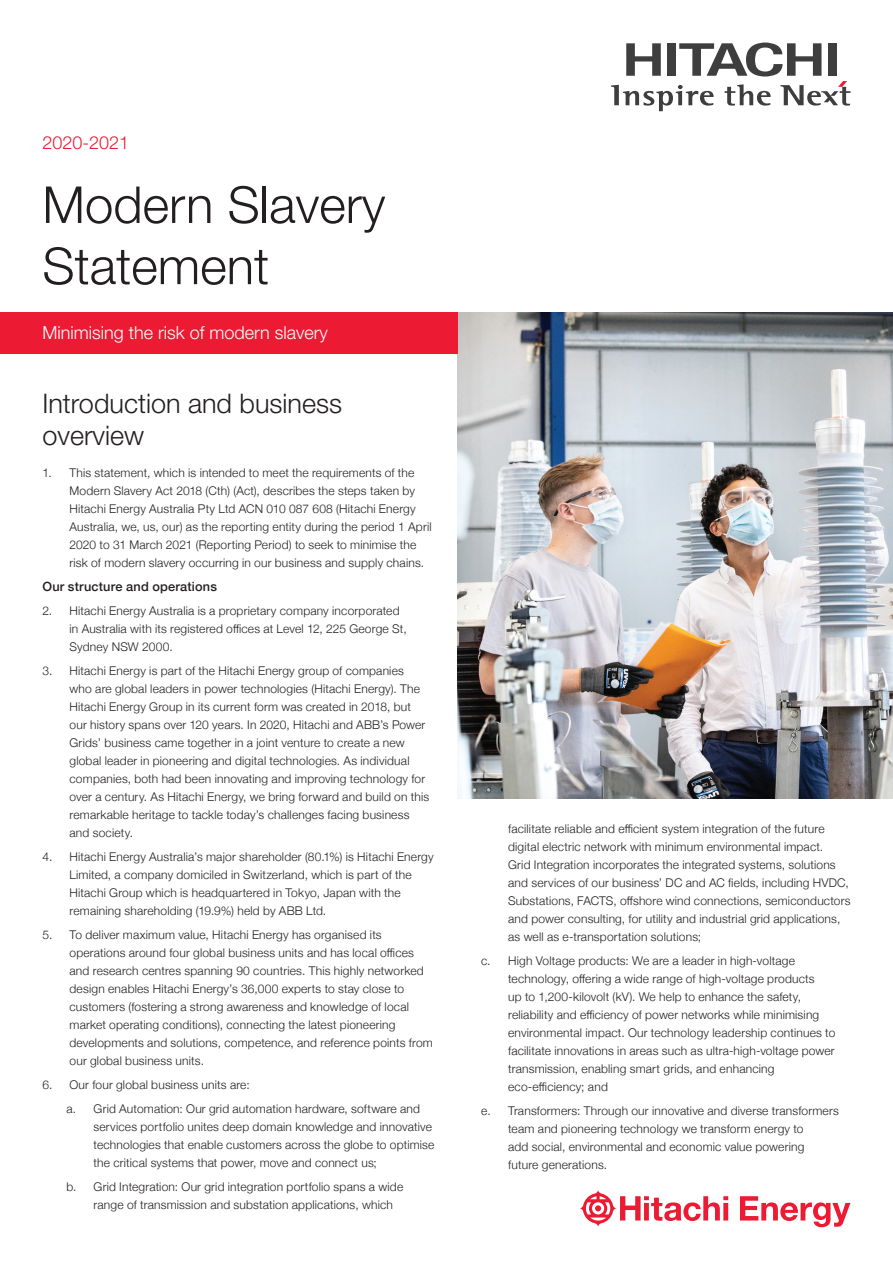
<style>
.page{position:relative;width:893px;height:1263px;background:#fff}
.page>*{position:absolute;margin:0;border:0;box-sizing:border-box;transform-origin:0 0}
.t1{font:300 51px/61.2px "Helvetica Neue LT Pro";color:#231f20}
.t2{font:300 27px/32.4px "Helvetica Neue LT Pro";color:#231f20}
.t3{font:300 18px "Helvetica Neue LT Pro";color:#fff}
.t4{font:300 18px "Helvetica Neue LT Pro";color:#ed1a33}
.t5{font:500 12.75px "Helvetica Neue";letter-spacing:.015em;color:#231f20}
.t6{font:300 12px/18px "Helvetica Neue";letter-spacing:.015em;color:#231f20}
</style>
<div class="page">
<img style="left:457px;top:313px;width:436px;height:486px">
<div style="left:0;top:313px;width:457px;height:41px;background:#ed1a33"></div>
<svg style="left:611px;top:43px;width:239px;height:68px"></svg>
<svg style="left:580px;top:1190px;width:270px;height:37px"></svg>
<h3 class="t4" style="left:43px;top:131px;width:88px">2020-2021</h3>
<h1 class="t1" style="left:42px;top:173px;width:344px">Modern Slavery<br>Statement</h1>
<h3 class="t3" style="left:43px;top:322px;width:287px">Minimising the risk of modern slavery</h3>
<h2 class="t2" style="left:42px;top:386px;width:301px">Introduction and business overview</h2>
<p class="t6" style="left:70px;top:463px;width:364px;text-indent:-27px">1. This statement, which is intended to meet the requirements of the Modern Slavery Act 2018 (Cth) (Act), describes the steps taken by Hitachi Energy Australia Pty Ltd ACN 010 087 608 (Hitachi Energy Australia, we, us, our) as the reporting entity during the period 1 April 2020 to 31 March 2021 (Reporting Period) to seek to minimise the risk of modern slavery occurring in our business and supply chains.</p>
<p class="t5" style="left:43px;top:576px;width:176px">Our structure and operations</p>
<p class="t6" style="left:70px;top:601px;width:339px;text-indent:-27px">2. Hitachi Energy Australia is a proprietary company incorporated in Australia with its registered offices at Level 12, 225 George St,<br>Sydney NSW 2000.</p>
<p class="t6" style="left:70px;top:661px;width:361px;text-indent:-27px">3. Hitachi Energy is part of the Hitachi Energy group of companies who are global leaders in power technologies (Hitachi Energy). The Hitachi Energy Group in its current form was created in 2018, but our history spans over 120 years. In 2020, Hitachi and ABB’s Power Grids’ business came together in a joint venture to create a new global leader in pioneering and digital technologies. As individual companies, both had been innovating and improving technology for over a century. As Hitachi Energy, we bring forward and build on this remarkable heritage to tackle today’s challenges facing business and society.</p>
<p class="t6" style="left:70px;top:847px;width:366px;text-indent:-27px">4. Hitachi Energy Australia’s major shareholder (80.1%) is Hitachi Energy Limited, a company domiciled in Switzerland, which is part of the Hitachi Group which is headquartered in Tokyo, Japan with the remaining shareholding (19.9%) held by ABB Ltd.</p>
<p class="t6" style="left:70px;top:925px;width:365px;text-indent:-27px">5. To deliver maximum value, Hitachi Energy has organised its operations around four global business units and has local offices and research centres spanning 90 countries. This highly networked design enables Hitachi Energy’s 36,000 experts to stay close to customers (fostering a strong awareness and knowledge of local market operating conditions), connecting the latest pioneering developments and solutions, competence, and reference points from our global business units.</p>
<p class="t6" style="left:67px;top:1072px;width:355px;line-height:24px;text-indent:-24px">6. Our four global business units are:<br>a. Grid Automation: Our grid automation hardware, software and</p>
<p class="t6" style="left:94px;top:1117px;width:342px">services portfolio unites deep domain knowledge and innovative technologies that enable customers across the globe to optimise the critical systems that power, move and connect us;</p>
<p class="t6" style="left:94px;top:1177px;width:311px;text-indent:-27px">b. Grid Integration: Our grid integration portfolio spans a wide range of transmission and substation applications, which</p>
<p class="t6" style="left:508px;top:819px;width:344px">facilitate reliable and efficient system integration of the future digital electric network with minimum environmental impact.<br>Grid Integration incorporates the integrated systems, solutions and services of our business’ DC and AC fields, including HVDC, Substations, FACTS, offshore wind connections, semiconductors and power consulting, for utility and industrial grid applications, as well as e-transportation solutions;</p>
<p class="t6" style="left:508px;top:951px;width:329px;text-indent:-27px">c. High Voltage products: We are a leader in high-voltage technology, offering a wide range of high-voltage products<br>up to 1,200-kilovolt (kV). We help to enhance the safety, reliability and efficiency of power networks while minimising environmental impact. Our technology leadership continues to facilitate innovations in areas such as ultra-high-voltage power transmission, enabling smart grids, and enhancing eco-efficiency; and</p>
<p class="t6" style="left:508px;top:1101px;width:332px;text-indent:-27px">e. Transformers: Through our innovative and diverse transformers team and pioneering technology we transform energy to<br>add social, environmental and economic value powering<br>future generations.</p>
</div>
